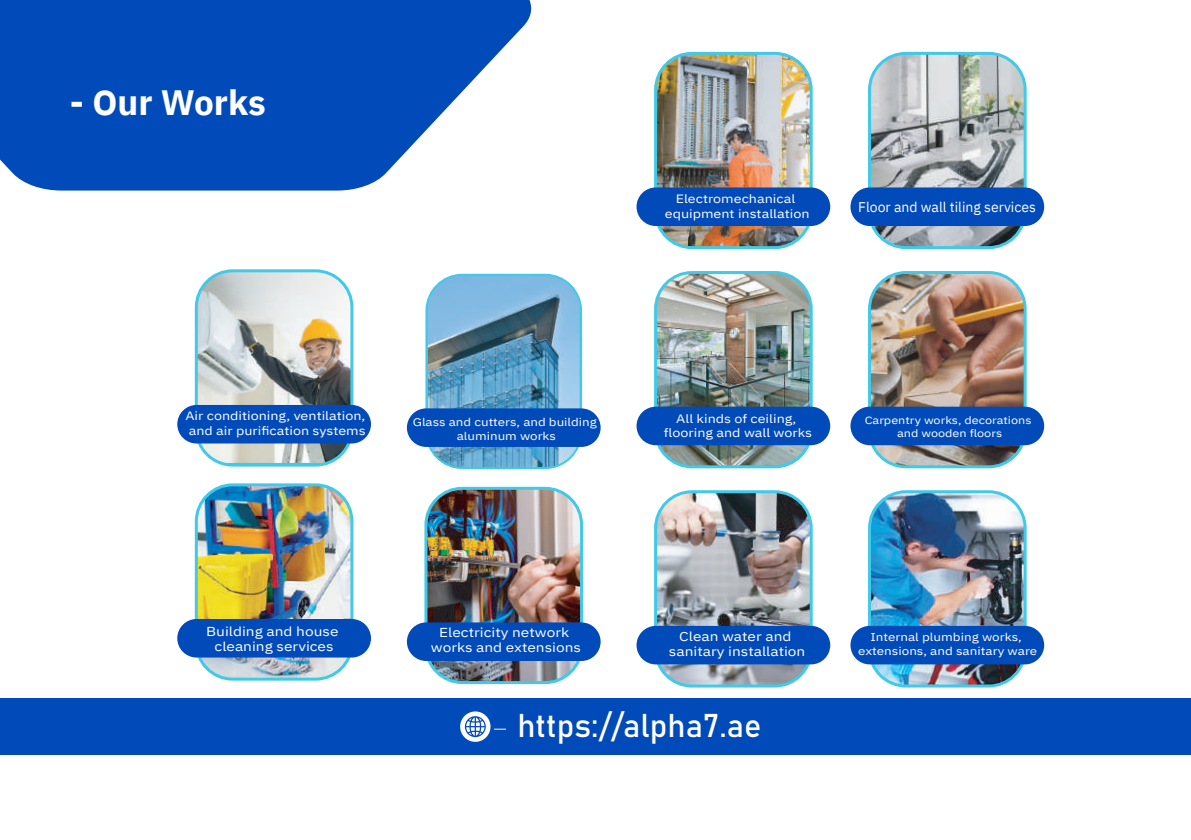
<style>
.page{position:relative;width:1191px;height:840px;background:#fff}
.page>*{position:absolute;margin:0;border:0;box-sizing:border-box;transform-origin:0 0}
.t1{font:700 35px "IBM Plex Sans Arabic";color:#fff}
.t2{font:32.6px "Bahnschrift";color:#fff}
.t3{font:14px "IBM Plex Sans Arabic";color:#fff}
.t4{font:13px/15.6px "IBM Plex Sans Arabic";color:#fff;text-align:center;scale:1.2 1}
.t5{font:12px/14.4px "IBM Plex Sans Arabic";color:#fff;text-align:center;scale:1.2 1}
.t6{font:11.2px/13.4px "IBM Plex Sans Arabic";color:#fff;text-align:center;scale:1.2 1}
.t7{font:11.2px/13.4px "IBM Plex Sans Arabic";color:#fff;text-align:center;scale:1.19 1}
.t8{font:10.6px/12.8px "IBM Plex Sans Arabic";color:#fff;text-align:center;scale:1.2 1}
</style>
<div class="page">
<div style="left:0;top:698px;width:1191px;height:56px;background:#004aba"></div>
<svg style="left:0;top:0;width:532px;height:190px;background:#2464c3"></svg>
<div style="left:424px;top:486px;width:159px;height:197px;border:6px solid #41c9e8;border-radius:35px"></div>
<div style="left:195px;top:483px;width:158px;height:197px;border:6px solid #41c9e8;border-radius:35px"></div>
<img style="left:427px;top:489px;width:153px;height:191px">
<div style="left:407px;top:622px;width:193px;height:38px;background:#004aba;border-radius:19px"></div>
<img style="left:198px;top:486px;width:152px;height:191px">
<div style="left:177px;top:618px;width:194px;height:39px;background:#004aba;border-radius:19px"></div>
<div style="left:868px;top:52px;width:158px;height:197px;border:6px solid #41c9e8;border-radius:35px"></div>
<div style="left:654px;top:52px;width:158px;height:197px;border:6px solid #41c9e8;border-radius:35px"></div>
<img style="left:657px;top:55px;width:152px;height:191px">
<div style="left:636px;top:187px;width:194px;height:39px;background:#004aba;border-radius:19px"></div>
<img style="left:871px;top:55px;width:152px;height:191px">
<div style="left:850px;top:187px;width:194px;height:39px;background:#004aba;border-radius:19px"></div>
<div style="left:195px;top:269px;width:158px;height:197px;border:6px solid #41c9e8;border-radius:35px"></div>
<img style="left:198px;top:272px;width:152px;height:190px">
<div style="left:425px;top:273px;width:157px;height:196px;border:4px solid #41c9e8;border-radius:35px"></div>
<img style="left:428px;top:275px;width:151px;height:192px">
<div style="left:407px;top:408px;width:193px;height:38px;background:#004aba;border-radius:19px"></div>
<div style="left:177px;top:405px;width:194px;height:38px;background:#004aba;border-radius:19px"></div>
<div style="left:868px;top:271px;width:158px;height:197px;border:6px solid #41c9e8;border-radius:35px"></div>
<div style="left:654px;top:271px;width:158px;height:197px;border:6px solid #41c9e8;border-radius:35px"></div>
<img style="left:657px;top:274px;width:152px;height:191px">
<div style="left:636px;top:406px;width:194px;height:39px;background:#004aba;border-radius:19px"></div>
<img style="left:871px;top:274px;width:152px;height:191px">
<div style="left:850px;top:406px;width:194px;height:39px;background:#004aba;border-radius:19px"></div>
<div style="left:868px;top:490px;width:158px;height:197px;border:6px solid #41c9e8;border-radius:35px"></div>
<div style="left:654px;top:490px;width:158px;height:197px;border:6px solid #41c9e8;border-radius:35px"></div>
<img style="left:657px;top:493px;width:152px;height:191px">
<div style="left:636px;top:625px;width:194px;height:39px;background:#004aba;border-radius:19px"></div>
<img style="left:871px;top:493px;width:152px;height:191px">
<div style="left:850px;top:625px;width:194px;height:39px;background:#004aba;border-radius:19px"></div>
<svg style="left:460px;top:711px;width:30px;height:30px"></svg>
<svg style="left:465px;top:715px;width:21px;height:21px"></svg>
<h1 class="t1" style="left:70px;top:82px;width:197px">- Our Works</h1>
<p class="t5" style="left:665px;top:192px;width:122px">Electromechanical equipment installation</p>
<p class="t3" style="left:858px;top:198px;width:179px">Floor and wall tiling services</p>
<p class="t5" style="left:185px;top:408px;width:152px;text-align:left">Air conditioning, ventilation, and air purification systems</p>
<p class="t5" style="left:664px;top:411px;width:125px">All kinds of ceiling, flooring and wall works</p>
<p class="t8" style="left:864px;top:414px;width:140px">Carpentry works, decorations and wooden floors</p>
<p class="t7" style="left:413px;top:415px;width:156px">Glass and cutters, and building aluminum works</p>
<p class="t4" style="left:206px;top:623px;width:112px">Building and house cleaning services</p>
<p class="t4" style="left:431px;top:624px;width:127px">Electricity network works and extensions</p>
<p class="t4" style="left:669px;top:628px;width:115px">Clean water and sanitary installation</p>
<p class="t6" style="left:858px;top:630px;width:151px">Internal plumbing works, extensions, and sanitary ware</p>
<h2 class="t2" style="left:517px;top:700px;width:245px">https://alpha7.ae</h2>
</div>
